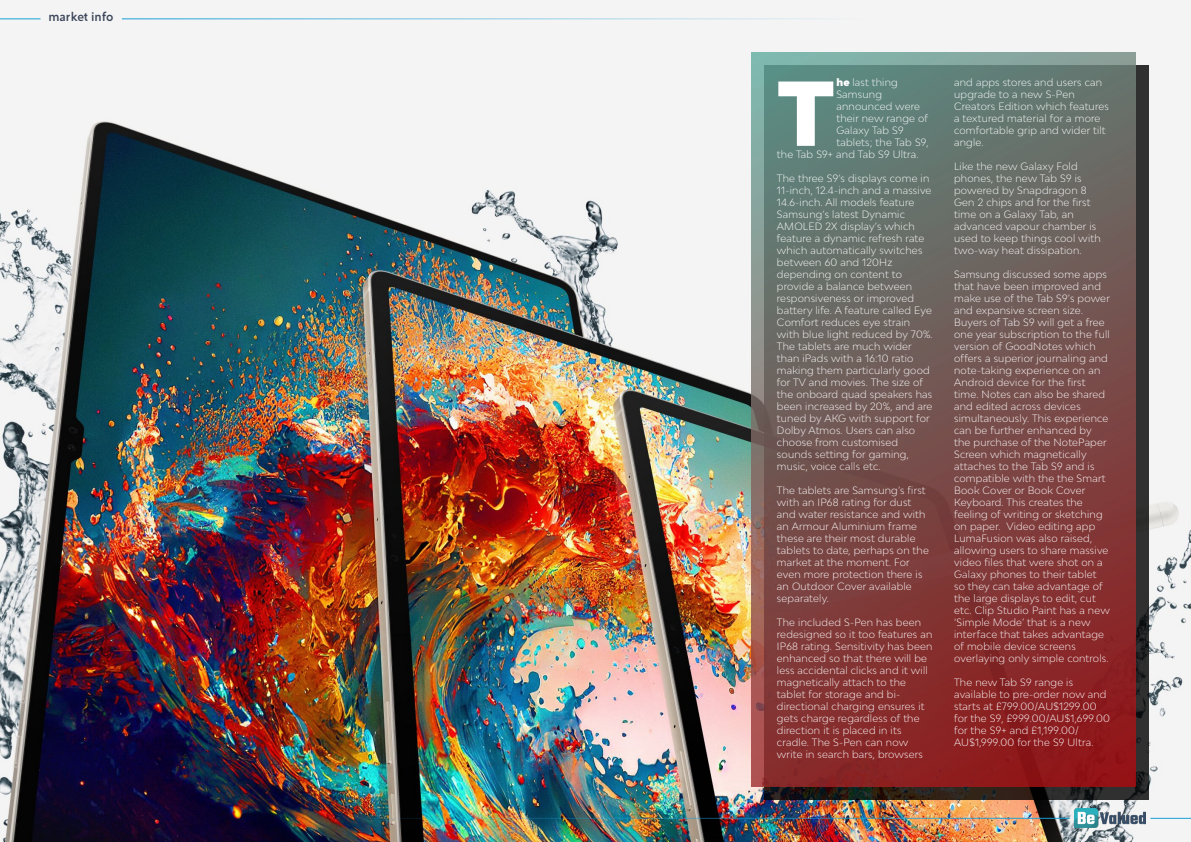
<style>
.page{position:relative;width:1191px;height:842px;background:#fff}
.page>*{position:absolute;margin:0;border:0;box-sizing:border-box;transform-origin:0 0}
.t1{font:900 86.9px "Bw Modelica";color:#fff}
.t2{font:500 12px "Creo";color:#3b4559}
.t3{font:300 10px/12px "Bw Modelica";letter-spacing:.02em;color:#fff}
.s1{font-weight:900}
</style>
<div class="page">
<img style="left:0;top:0;width:1191px;height:842px">
<div style="left:638px;top:121px;width:510px;height:57px;background:#f4f4f4"></div>
<div style="left:764px;top:65px;width:384px;height:734px;background:#000;opacity:.8"></div>
<img style="left:751px;top:53px;width:384px;height:734px">
<div style="left:0;top:0;width:122px;height:57px;background:#f4f4f4"></div>
<hr style="left:0;top:18px;width:40px;height:1px;background:#189fd8">
<hr style="left:122px;top:18px;width:746px;height:1px;background:#189fd8">
<hr style="left:1151px;top:818px;width:40px;height:1px;background:#189fd8">
<img style="left:1074px;top:809px;width:71px;height:19px">
<hr style="left:323px;top:818px;width:746px;height:1px;background:#189fd8">
<p class="t2" style="left:48px;top:12px;width:67px">market info</p>
<h1 class="t1" style="left:777px;top:78px;width:59px">T</h1>
<p class="t3" style="left:836px;top:77px;width:63px"><span class="s1">he</span> last thing</p>
<p class="t3" style="left:836px;top:89px;width:47px">Samsung</p>
<p class="t3" style="left:836px;top:101px;width:85px">announced were</p>
<p class="t3" style="left:836px;top:113px;width:93px">their new range of</p>
<p class="t3" style="left:836px;top:125px;width:69px">Galaxy Tab S9</p>
<p class="t3" style="left:836px;top:137px;width:94px">tablets; the Tab S9,</p>
<p class="t3" style="left:777px;top:149px;width:143px">the Tab S9+ and Tab S9 Ultra.</p>
<p class="t3" style="left:777px;top:173px;width:157px">The three S9’s displays come in<br>11-inch, 12.4-inch and a massive<br>14.6-inch. All models feature<br>Samsung’s latest Dynamic<br>AMOLED 2X display’s which feature a dynamic refresh rate which automatically switches between 60 and 120Hz depending on content to provide a balance between responsiveness or improved battery life. A feature called Eye<br>Comfort reduces eye strain with blue light reduced by 70%.<br>The tablets are much wider than iPads with a 16:10 ratio making them particularly good for TV and movies. The size of the onboard quad speakers has been increased by 20%, and are tuned by AKG with support for<br>Dolby Atmos. Users can also choose from customised sounds setting for gaming, music, voice calls etc.</p>
<p class="t3" style="left:777px;top:485px;width:153px">The tablets are Samsung’s first with an IP68 rating for dust and water resistance and with an Armour Aluminium frame these are their most durable tablets to date, perhaps on the market at the moment. For even more protection there is an Outdoor Cover available separately.</p>
<p class="t3" style="left:777px;top:617px;width:157px">The included S-Pen has been redesigned so it too features an<br>IP68 rating. Sensitivity has been enhanced so that there will be less accidental clicks and it will magnetically attach to the tablet for storage and bi&shy;directional charging ensures it gets charge regardless of the direction it is placed in its cradle. The S-Pen can now write in search bars, browsers</p>
<p class="t3" style="left:954px;top:77px;width:156px">and apps stores and users can upgrade to a new S-Pen<br>Creators Edition which features a textured material for a more comfortable grip and wider tilt angle.</p>
<p class="t3" style="left:954px;top:161px;width:148px">Like the new Galaxy Fold phones, the new Tab S9 is powered by Snapdragon 8<br>Gen 2 chips and for the first time on a Galaxy Tab, an advanced vapour chamber is used to keep things cool with two-way heat dissipation.</p>
<p class="t3" style="left:954px;top:269px;width:157px">Samsung discussed some apps that have been improved and make use of the Tab S9’s power and expansive screen size.<br>Buyers of Tab S9 will get a free one year subscription to the full version of GoodNotes which offers a superior journaling and note-taking experience on an<br>Android device for the first time. Notes can also be shared and edited across devices simultaneously. This experience can be further enhanced by the purchase of the NotePaper<br>Screen which magnetically attaches to the Tab S9 and is compatible with the the Smart<br>Book Cover or Book Cover<br>Keyboard. This creates the feeling of writing or sketching on paper. Video editing app<br>LumaFusion was also raised, allowing users to share massive video files that were shot on a<br>Galaxy phones to their tablet<br>so they can take advantage of the large displays to edit, cut etc. Clip Studio Paint has a new ‘Simple Mode’ that is a new interface that takes advantage of mobile device screens overlaying only simple controls.</p>
<p class="t3" style="left:954px;top:677px;width:157px">The new Tab S9 range is available to pre-order now and starts at £799.00/AU$1299.00 for the S9, £999.00/AU$1,699.00 for the S9+ and £1,199.00/<br>AU$1,999.00 for the S9 Ultra.</p>
</div>
